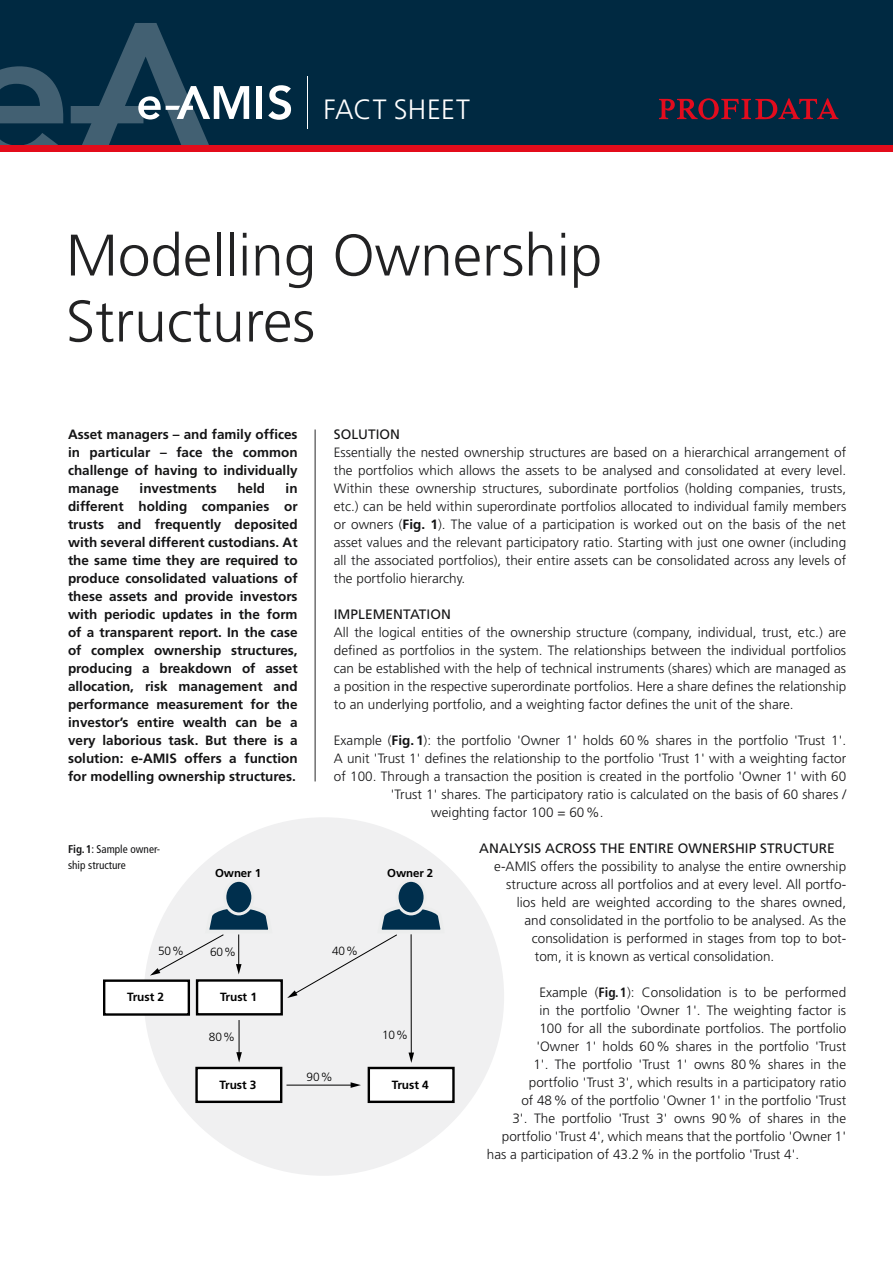
<style>
.page{position:relative;width:893px;height:1263px;background:#fff}
.page>*{position:absolute;margin:0;border:0;box-sizing:border-box;transform-origin:0 0}
.t1{font:300 58.5px/66px "Frutiger";color:#222223}
.t2{font:300 27.9px "Frutiger";letter-spacing:.015em;color:#fff}
.t3{font:13.65px "Frutiger";letter-spacing:.005em;color:#141415}
.t4{font:300 13.5px/18px "Frutiger";letter-spacing:.005em;color:#141415;text-align:justify}
.t5{font:700 13.5px/18px "Frutiger";color:#141415;text-align:justify}
.t6{font:700 11.85px "Frutiger";letter-spacing:-.005em;color:#000}
.t7{font:300 11.85px "Frutiger";letter-spacing:-.005em;color:#000}
.t8{font:700 11.4px "Frutiger";letter-spacing:-.005em;color:#000}
.t9{font:condensed 11.25px/15.8px "Frutiger";color:#141415}
.s1{font-weight:700}
.s2{font-weight:700;font-stretch:condensed}
</style>
<div class="page">
<div style="left:0;top:0;width:893px;height:149px;background:#002941"></div>
<svg style="left:0;top:66px;width:63px;height:80px"></svg>
<div style="left:0;top:146px;width:893px;height:6px;background:#e30c1b"></div>
<svg style="left:659px;top:98px;width:179px;height:22px"></svg>
<hr style="left:307px;top:76px;width:1px;height:53px;background:#fff">
<svg style="left:71px;top:23px;width:178px;height:123px"></svg>
<div style="left:256px;top:86px;width:6px;height:33px;background:#fff"></div>
<svg style="left:268px;top:85px;width:23px;height:35px"></svg>
<hr style="left:315px;top:429px;width:1px;height:352px;background:#282829">
<div style="left:144px;top:817px;width:360px;height:359px;background:#f0f0f1;border-radius:50%"></div>
<div style="left:225px;top:880px;width:28px;height:34px;background:#002f4d;border-radius:50%"></div>
<div style="left:223px;top:879px;width:31px;height:36px;border:3px solid #eceded;border-radius:50%"></div>
<div style="left:397px;top:880px;width:28px;height:34px;background:#002f4d;border-radius:50%"></div>
<div style="left:396px;top:879px;width:31px;height:36px;border:3px solid #eceded;border-radius:50%"></div>
<div style="left:197px;top:980px;width:85px;height:34px;background:#fff"></div>
<div style="left:196px;top:979px;width:87px;height:36px;border:2px solid #000"></div>
<div style="left:104px;top:981px;width:85px;height:33px;background:#fff"></div>
<div style="left:103px;top:979px;width:87px;height:37px;border:2px solid #000"></div>
<div style="left:197px;top:1068px;width:84px;height:34px;background:#fff"></div>
<div style="left:195px;top:1067px;width:87px;height:36px;border:2px solid #000"></div>
<div style="left:369px;top:1068px;width:84px;height:34px;background:#fff"></div>
<div style="left:368px;top:1067px;width:87px;height:36px;border:2px solid #000"></div>
<hr style="left:286px;top:1085px;width:66px;height:1px;background:#000">
<svg style="left:351px;top:1082px;width:10px;height:6px"></svg>
<hr style="left:411px;top:934px;width:1px;height:120px;background:#000">
<svg style="left:408px;top:1052px;width:6px;height:11px"></svg>
<svg style="left:287px;top:905px;width:154px;height:93px"></svg>
<svg style="left:150px;top:905px;width:119px;height:70px"></svg>
<hr style="left:239px;top:1020px;width:1px;height:34px;background:#000">
<svg style="left:236px;top:1052px;width:6px;height:10px"></svg>
<h2 class="t2" style="left:323px;top:94px;width:148px">FACT SHEET</h2>
<h1 class="t1" style="left:66px;top:222px;width:538px">Modelling Ownership<br>Structures</h1>
<p class="t5" style="left:68px;top:426px;width:231px">Asset managers – and family offices in particular – face the common challenge of having to individually manage</p>
<p class="t3" style="left:334px;top:427px;width:68px">SOLUTION</p>
<p class="t4" style="left:334px;top:444px;width:514px">Essentially the nested ownership structures are based on a hierarchical arrangement of the portfolios which allows the assets to be analysed and consolidated at every level.<br>Within these ownership structures, subordinate portfolios (holding companies, trusts, etc.) can be held within superordinate portfolios allocated to individual family members or owners (<span class="s1">Fig. 1</span>). The value of a participation is worked out on the basis of the net asset values and the relevant participatory ratio. Starting with just one owner (including all the associated portfolios), their entire assets can be consolidated across any levels of the portfolio hierarchy.</p>
<p class="t3" style="left:334px;top:607px;width:119px">IMPLEMENTATION</p>
<p class="t4" style="left:334px;top:624px;width:514px">All the logical entities of the ownership structure (company, individual, trust, etc.) are defined as portfolios in the system. The relationships between the individual portfolios can be established with the help of technical instruments (shares) which are managed as a position in the respective superordinate portfolios. Here a share defines the relationship to an underlying portfolio, and a weighting factor defines the unit of the share.</p>
<p class="t4" style="left:334px;top:732px;width:514px">Example (<span class="s1">Fig.1</span>): the portfolio 'Owner 1' holds 60% shares in the portfolio 'Trust 1'.</p>
<p class="t4" style="left:334px;top:750px;width:514px">A unit 'Trust 1' defines the relationship to the portfolio 'Trust 1' with a weighting factor</p>
<p class="t4" style="left:334px;top:768px;width:514px">of 100. Through a transaction the position is created in the portfolio 'Owner 1' with 60</p>
<p class="t4" style="left:391px;top:786px;width:457px">'Trust 1' shares. The participatory ratio is calculated on the basis of 60 shares /</p>
<p class="t4" style="left:431px;top:804px;width:174px">weighting factor 100 = 60%.</p>
<p class="t3" style="left:479px;top:841px;width:357px">ANALYSIS ACROSS THE ENTIRE OWNERSHIP STRUCTURE</p>
<p class="t4" style="left:494px;top:858px;width:353px">e-AMIS offers the possibility to analyse the entire ownership</p>
<p class="t4" style="left:506px;top:876px;width:341px">structure across all portfolios and at every level. All portfo-</p>
<p class="t4" style="left:517px;top:894px;width:331px">lios held are weighted according to the shares owned,</p>
<p class="t4" style="left:524px;top:912px;width:323px">and consolidated in the portfolio to be analysed. As the</p>
<p class="t4" style="left:532px;top:930px;width:316px">consolidation is performed in stages from top to bot-</p>
<p class="t4" style="left:535px;top:948px;width:241px">tom, it is known as vertical consolidation.</p>
<p class="t4" style="left:539px;top:984px;width:308px">Example (<span class="s2">Fig.1</span>): Consolidation is to be performed</p>
<p class="t4" style="left:539px;top:1002px;width:308px">in the portfolio 'Owner 1'. The weighting factor is</p>
<p class="t4" style="left:539px;top:1020px;width:308px">100 for all the subordinate portfolios. The portfolio</p>
<p class="t4" style="left:536px;top:1038px;width:311px">'Owner 1' holds 60% shares in the portfolio 'Trust</p>
<p class="t4" style="left:533px;top:1056px;width:314px">1'. The portfolio 'Trust 1' owns 80% shares in the</p>
<p class="t4" style="left:529px;top:1074px;width:319px">portfolio 'Trust 3', which results in a participatory ratio</p>
<p class="t4" style="left:521px;top:1092px;width:326px">of 48% of the portfolio 'Owner 1' in the portfolio 'Trust</p>
<p class="t4" style="left:512px;top:1110px;width:335px">3'. The portfolio 'Trust 3' owns 90% of shares in the</p>
<p class="t4" style="left:502px;top:1128px;width:346px">portfolio 'Trust 4', which means that the portfolio 'Owner 1'</p>
<p class="t4" style="left:487px;top:1146px;width:314px">has a participation of 43.2% in the portfolio 'Trust 4'.</p>
<p class="t5" style="left:140px;top:480px;width:79px">investments</p>
<p class="t5" style="left:237px;top:480px;width:29px">held</p>
<p class="t5" style="left:68px;top:480px;width:231px;text-indent:218px">in different holding companies or trusts and frequently deposited with several different custodians. At the same time they are required to produce consolidated valuations of these assets and provide investors with periodic updates in the form of a transparent report. In the case of complex ownership structures, producing a breakdown of asset allocation, risk management and performance measurement for the investor’s entire wealth can be a very laborious task. But there is a solution: e-AMIS offers a function for modelling ownership structures.</p>
<p class="t9" style="left:68px;top:842px;width:94px"><span class="s1">Fig.1</span>: Sample owner&shy;ship structure</p>
<p class="t8" style="left:215px;top:866px;width:48px">Owner 1</p>
<p class="t8" style="left:387px;top:866px;width:48px">Owner 2</p>
<p class="t7" style="left:332px;top:944px;width:28px">40%</p>
<p class="t7" style="left:158px;top:944px;width:28px">50%</p>
<p class="t7" style="left:210px;top:945px;width:28px">60%</p>
<p class="t6" style="left:127px;top:990px;width:38px">Trust 2</p>
<p class="t6" style="left:220px;top:990px;width:38px">Trust 1</p>
<p class="t7" style="left:382px;top:1028px;width:28px">10%</p>
<p class="t7" style="left:209px;top:1030px;width:28px">80%</p>
<p class="t7" style="left:307px;top:1070px;width:28px">90%</p>
<p class="t6" style="left:220px;top:1078px;width:38px">Trust 3</p>
<p class="t6" style="left:392px;top:1078px;width:38px">Trust 4</p>
</div>
